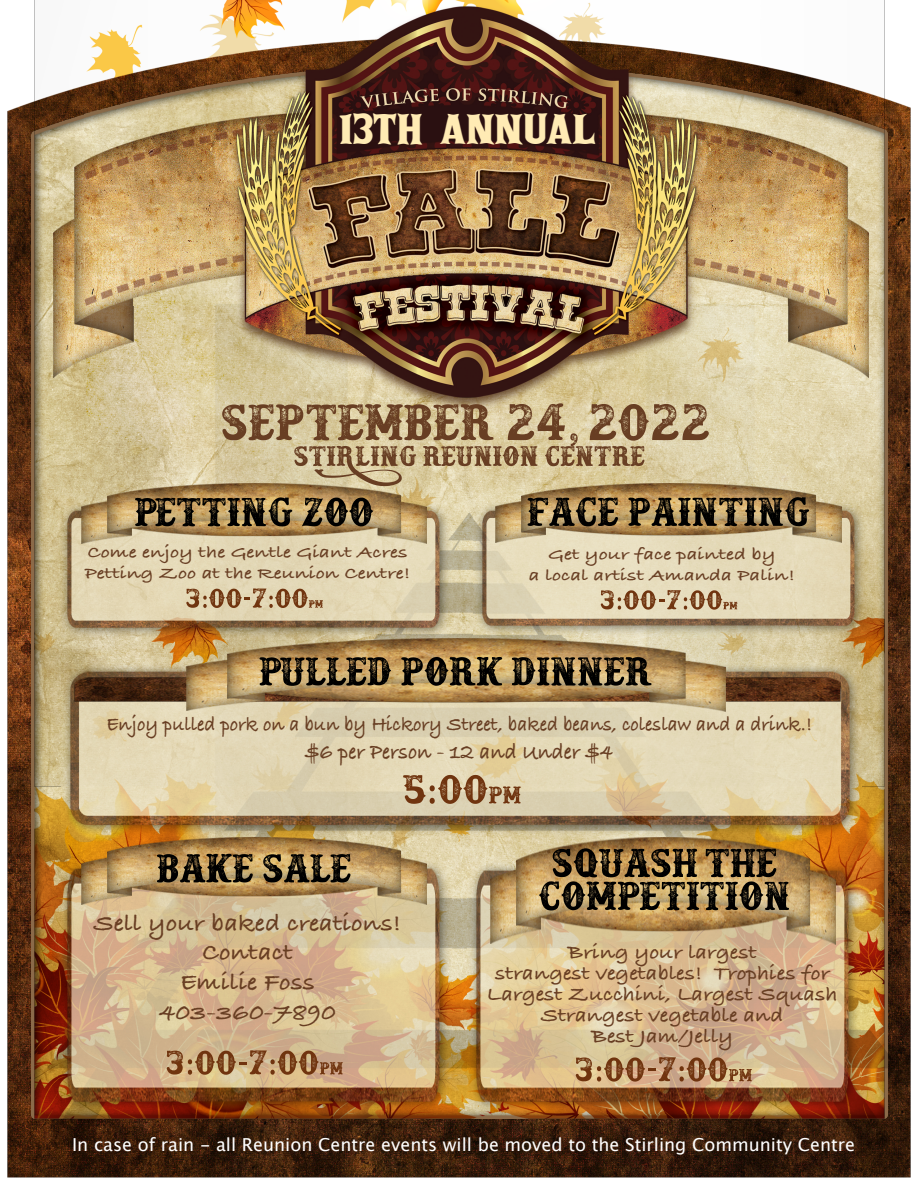
<style>
.page{position:relative;width:918px;height:1188px;background:#fff}
.page>*{position:absolute;margin:0;border:0;box-sizing:border-box;transform-origin:0 0}
.t1{font:38.55px "aka Posse";color:#ffebb4;scale:1.24 1}
.t2{font:700 24.75px/29.7px "Bradley Hand ITCTT";color:#683e23;text-align:center;scale:1.09 1}
.t3{font:700 22.8px "Bradley Hand ITCTT";color:#683e23;scale:.93 1}
.t4{font:700 21px/21px "Bradley Hand ITCTT";color:#683e23;text-align:center;scale:1.09 1}
.t5{font:700 21px "Bradley Hand ITCTT";color:#683e23;scale:.93 1}
.t6{font:17.85px "Lucida Grande";color:#fff}
.t7{font:700 17.4px/21px "Bradley Hand ITCTT";color:#683e23;scale:1.21 1}
.t8{font:700 17.1px/20.5px "Bradley Hand ITCTT";color:#683e23;text-align:center;scale:1.24 1}
</style>
<div class="page">
<img style="left:8px;top:38px;width:902px;height:1140px">
<img style="left:35px;top:0;width:849px;height:787px">
<img style="left:46px;top:512px;width:853px;height:632px">
<img style="left:59px;top:502px;width:393px;height:138px">
<img style="left:81px;top:498px;width:26px;height:45px">
<img style="left:107px;top:483px;width:320px;height:60px">
<svg style="left:135px;top:497px;width:157px;height:30px;background:#715d3b"></svg>
<svg style="left:302px;top:498px;width:71px;height:29px;background:#665538"></svg>
<svg style="left:186px;top:588px;width:137px;height:20px;background:#b99c79"></svg>
<img style="left:473px;top:501px;width:393px;height:136px">
<img style="left:496px;top:498px;width:26px;height:44px">
<img style="left:522px;top:483px;width:319px;height:59px">
<svg style="left:528px;top:497px;width:90px;height:29px;background:#6f5b3b"></svg>
<svg style="left:628px;top:497px;width:181px;height:29px;background:#695738"></svg>
<svg style="left:601px;top:590px;width:136px;height:20px;background:#bca07e"></svg>
<img style="left:62px;top:663px;width:800px;height:174px">
<svg style="left:403px;top:775px;width:118px;height:29px;background:#b49673"></svg>
<img style="left:75px;top:677px;width:766px;height:24px">
<img style="left:187px;top:656px;width:40px;height:55px">
<img style="left:227px;top:638px;width:498px;height:73px">
<svg style="left:260px;top:657px;width:131px;height:29px;background:#6f5b3b"></svg>
<svg style="left:401px;top:657px;width:101px;height:29px;background:#685738"></svg>
<svg style="left:512px;top:657px;width:139px;height:29px;background:#635337"></svg>
<img style="left:53px;top:112px;width:175px;height:266px">
<img style="left:85px;top:111px;width:143px;height:69px">
<img style="left:85px;top:237px;width:143px;height:69px">
<img style="left:707px;top:112px;width:161px;height:266px">
<img style="left:707px;top:111px;width:130px;height:69px">
<img style="left:707px;top:237px;width:130px;height:69px">
<img style="left:228px;top:5px;width:479px;height:398px">
<img style="left:234px;top:7px;width:466px;height:390px">
<svg style="left:222px;top:403px;width:487px;height:83px;background:#b8a27c"></svg>
<img style="left:59px;top:859px;width:393px;height:255px">
<img style="left:81px;top:855px;width:26px;height:50px">
<img style="left:107px;top:838px;width:320px;height:67px">
<svg style="left:157px;top:854px;width:96px;height:29px;background:#625033"></svg>
<svg style="left:263px;top:854px;width:88px;height:29px;background:#725f3e"></svg>
<svg style="left:167px;top:1050px;width:176px;height:25px;background:#af8760"></svg>
<img style="left:468px;top:861px;width:393px;height:253px">
<img style="left:490px;top:864px;width:26px;height:80px">
<img style="left:516px;top:837px;width:320px;height:108px">
<svg style="left:539px;top:848px;width:250px;height:62px;background:#76603c"></svg>
<svg style="left:576px;top:1057px;width:176px;height:25px;background:#b28963"></svg>
<h1 class="t1" style="left:340px;top:108px;width:208px">13TH ANNUAL</h1>
<p class="t7" style="left:85px;top:543px;width:270px">Come enjoy the Gentle Giant Acres<br>Petting Zoo at the Reunion Centre!</p>
<p class="t8" style="left:529px;top:545px;width:216px">Get your face painted by<br>a local artist Amanda Palin!</p>
<p class="t5" style="left:107px;top:712px;width:760px">Enjoy pulled pork on a bun by Hickory Street, baked beans, coleslaw and a drink.!</p>
<p class="t3" style="left:305px;top:738px;width:333px">$6 per Person - 12 and Under $4</p>
<p class="t2" style="left:94px;top:909px;width:284px">Sell your baked creations!<br>Contact<br>Emilie Foss<br>403-360-7890</p>
<p class="t4" style="left:487px;top:943px;width:323px">Bring your largest<br>strangest vegetables! Trophies for<br>Largest Zucchini, Largest Squash<br>Strangest vegetable and<br>Best Jam/Jelly</p>
<p class="t6" style="left:72px;top:1137px;width:785px">In case of rain - all Reunion Centre events will be moved to the Stirling Community Centre</p>
</div>
